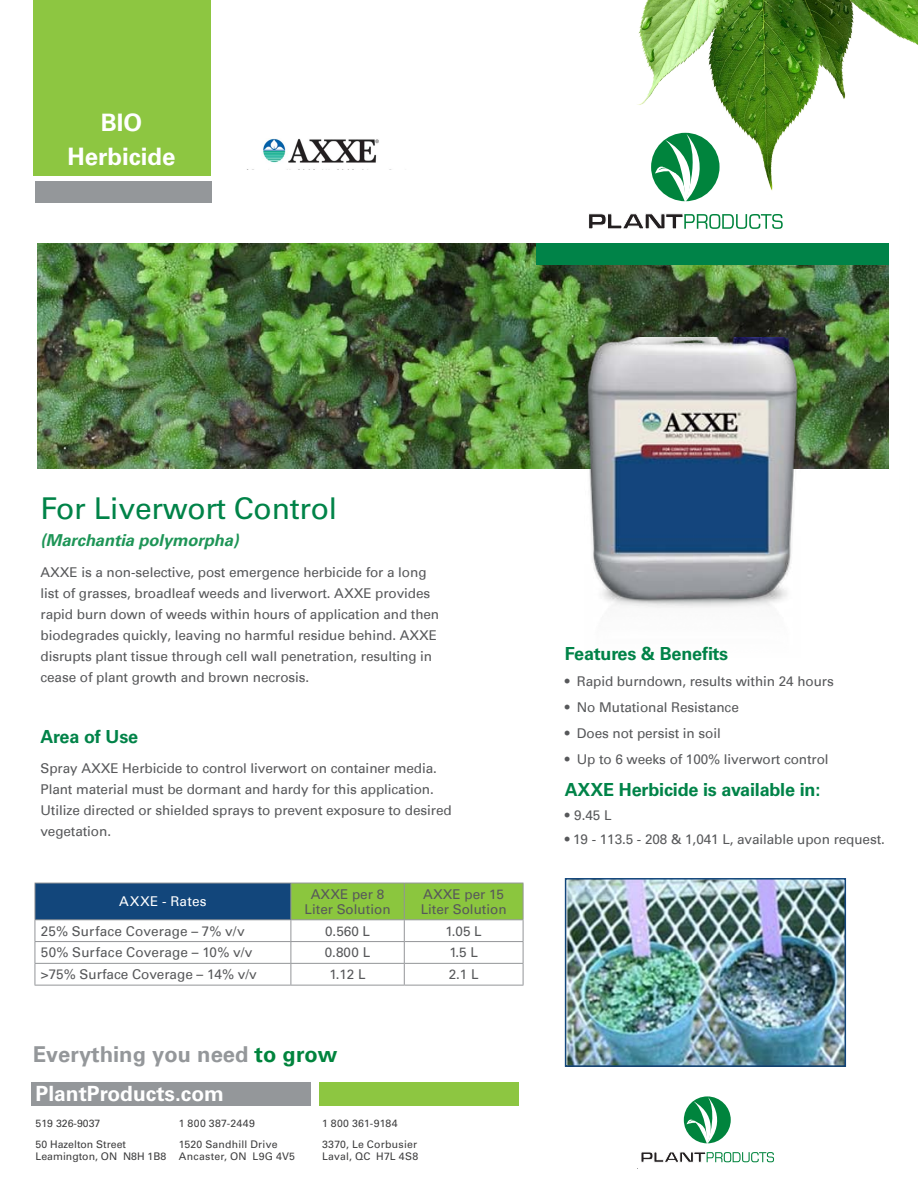
<style>
.page{position:relative;width:918px;height:1188px;background:#fff}
.page>*{position:absolute;margin:0;border:0;box-sizing:border-box;transform-origin:0 0}
.Heading_2{font:30px "Univers LT Std";letter-spacing:-.01em;color:#008348}
.Heading_2-2{font:700 24px "Univers LT Std";color:#fff}
.Heading_2-3{font:700 21.9px "Univers";color:#94979a}
.Heading_2-4{font:700 21px "Univers LT Std";color:#fff}
.Heading_2-5{font:700 18px "Univers LT Std";letter-spacing:-.01em;color:#008348}
.Heading_2-6{font:italic 700 16.5px "Univers";letter-spacing:-.005em;color:#1e9557}
.Heading_2-7{font:13.5px/21px "Univers";letter-spacing:-.005em;color:#57585a}
.Heading_2-8{font:13.5px/15px "Univers LT Std";color:#57585a;text-align:center}
.Heading_2-9{font:13.5px "Univers";letter-spacing:.02em;color:#fff}
.Text_Style{font:10.5px/12px "Univers LT Std";letter-spacing:.015em;color:#3e3e3f}
.Text_Style-2{font:10.5px "Univers LT Std";letter-spacing:.04em;color:#3e3e3f}
.Text_Style-3{font:10.5px "Univers LT Std";letter-spacing:.035em;color:#3e3e3f}
.s1{color:#00843d}
</style>
<div class="page">
<img style="left:637px;top:0;width:281px;height:191px">
<svg style="left:651px;top:133px;width:69px;height:68px"></svg>
<svg style="left:655px;top:133px;width:62px;height:69px"></svg>
<svg style="left:589px;top:213px;width:194px;height:16px"></svg>
<img style="left:38px;top:243px;width:851px;height:226px">
<div style="left:33px;top:0;width:178px;height:175px;background:#8dc641"></div>
<div style="left:35px;top:181px;width:176px;height:21px;background:#94979a"></div>
<div style="left:537px;top:243px;width:352px;height:21px;background:#008348"></div>
<img style="left:262px;top:139px;width:117px;height:24px">
<div style="left:31px;top:1082px;width:280px;height:23px;background:#94979a"></div>
<div style="left:319px;top:1082px;width:199px;height:23px;background:#8dc641"></div>
<svg style="left:684px;top:1096px;width:47px;height:47px"></svg>
<svg style="left:687px;top:1097px;width:42px;height:47px"></svg>
<svg style="left:637px;top:1152px;width:137px;height:17px"></svg>
<img style="left:585px;top:338px;width:215px;height:270px">
<div style="left:35px;top:883px;width:256px;height:37px;background:#12467b"></div>
<hr style="left:291px;top:985px;width:113px;height:1px;background:#939598">
<hr style="left:404px;top:985px;width:119px;height:1px;background:#939598">
<hr style="left:35px;top:883px;width:256px;height:1px;background:#939598">
<hr style="left:35px;top:883px;width:1px;height:36px;background:#939598">
<hr style="left:35px;top:919px;width:256px;height:1px;background:#939598">
<hr style="left:35px;top:941px;width:256px;height:1px;background:#939598">
<hr style="left:35px;top:963px;width:256px;height:1px;background:#939598">
<svg style="left:35px;top:920px;width:1px;height:65px"></svg>
<svg style="left:291px;top:883px;width:233px;height:102px"></svg>
<hr style="left:35px;top:985px;width:256px;height:1px;background:#939598">
<img style="left:568px;top:881px;width:275px;height:183px">
<div style="left:565px;top:878px;width:281px;height:189px;border:2px solid #12467b"></div>
<p class="Heading_2-2" style="left:101px;top:109px;width:43px">BIO</p>
<p class="Heading_2-2" style="left:68px;top:142px;width:110px">Herbicide</p>
<p class="Heading_2" style="left:40px;top:490px;width:298px">For Liverwort Control</p>
<p class="Heading_2-6" style="left:40px;top:531px;width:200px">(Marchantia polymorpha)</p>
<p class="Heading_2-7" style="left:40px;top:562px;width:400px">AXXE is a non-selective, post emergence herbicide for a long list of grasses, broadleaf weeds and liverwort. AXXE provides rapid burn down of weeds within hours of application and then biodegrades quickly, leaving no harmful residue behind. AXXE disrupts plant tissue through cell wall penetration, resulting in cease of plant growth and brown necrosis.</p>
<p class="Heading_2-5" style="left:40px;top:726px;width:99px">Area of Use</p>
<p class="Heading_2-7" style="left:40px;top:758px;width:413px">Spray AXXE Herbicide to control liverwort on container media.<br>Plant material must be dormant and hardy for this application.<br>Utilize directed or shielded sprays to prevent exposure to desired vegetation.</p>
<p class="Heading_2-9" style="left:119px;top:894px;width:89px">AXXE - Rates</p>
<p class="Heading_2-8" style="left:305px;top:887px;width:87px">AXXE per 8<br>Liter Solution</p>
<p class="Heading_2-8" style="left:421px;top:887px;width:87px;text-align:left">AXXE per 15<br>Liter Solution</p>
<p class="Heading_2-7" style="left:41px;top:920px;width:205px">25% Surface Coverage – 7% v/v</p>
<p class="Heading_2-8" style="left:325px;top:923px;width:47px">0.560 L</p>
<p class="Heading_2-8" style="left:446px;top:923px;width:38px">1.05 L</p>
<p class="Heading_2-7" style="left:41px;top:942px;width:213px">50% Surface Coverage – 10% v/v</p>
<p class="Heading_2-8" style="left:325px;top:945px;width:47px">0.800 L</p>
<p class="Heading_2-8" style="left:449px;top:945px;width:30px">1.5 L</p>
<p class="Heading_2-7" style="left:41px;top:964px;width:217px">&gt;75% Surface Coverage – 14% v/v</p>
<p class="Heading_2-8" style="left:330px;top:967px;width:37px">1.12 L</p>
<p class="Heading_2-8" style="left:449px;top:967px;width:32px">2.1 L</p>
<p class="Heading_2-3" style="left:33px;top:1041px;width:306px">Everything you need <span class="s1">to grow</span></p>
<p class="Heading_2-4" style="left:36px;top:1081px;width:190px">PlantProducts.com</p>
<p class="Text_Style" style="left:36px;top:1117px;width:66px">519 326-9037</p>
<p class="Text_Style" style="left:36px;top:1139px;width:132px">50 Hazelton Street<br>Leamington, ON N8H 1B8</p>
<p class="Text_Style-2" style="left:179px;top:1117px;width:78px">1 800 387-2449</p>
<p class="Text_Style" style="left:179px;top:1139px;width:118px">1520 Sandhill Drive<br>Ancaster, ON L9G 4V5</p>
<p class="Text_Style-3" style="left:322px;top:1117px;width:77px">1 800 361-9184</p>
<p class="Text_Style" style="left:322px;top:1139px;width:98px">3370, Le Corbusier<br>Laval, QC H7L 4S8</p>
<p class="Heading_2-5" style="left:565px;top:643px;width:165px">Features &amp; Benefits</p>
<p class="Heading_2-7" style="left:565px;top:671px;width:270px">• Rapid burndown, results within 24 hours</p>
<p class="Heading_2-7" style="left:565px;top:697px;width:176px">• No Mutational Resistance</p>
<p class="Heading_2-7" style="left:565px;top:723px;width:157px">• Does not persist in soil</p>
<p class="Heading_2-7" style="left:565px;top:749px;width:265px">• Up to 6 weeks of 100% liverwort control</p>
<p class="Heading_2-5" style="left:565px;top:779px;width:257px">AXXE Herbicide is available in:</p>
<p class="Heading_2-7" style="left:565px;top:805px;width:48px">• 9.45 L</p>
<p class="Heading_2-7" style="left:565px;top:829px;width:322px">• 19 - 113.5 - 208 &amp; 1,041 L, available upon request.</p>
</div>
